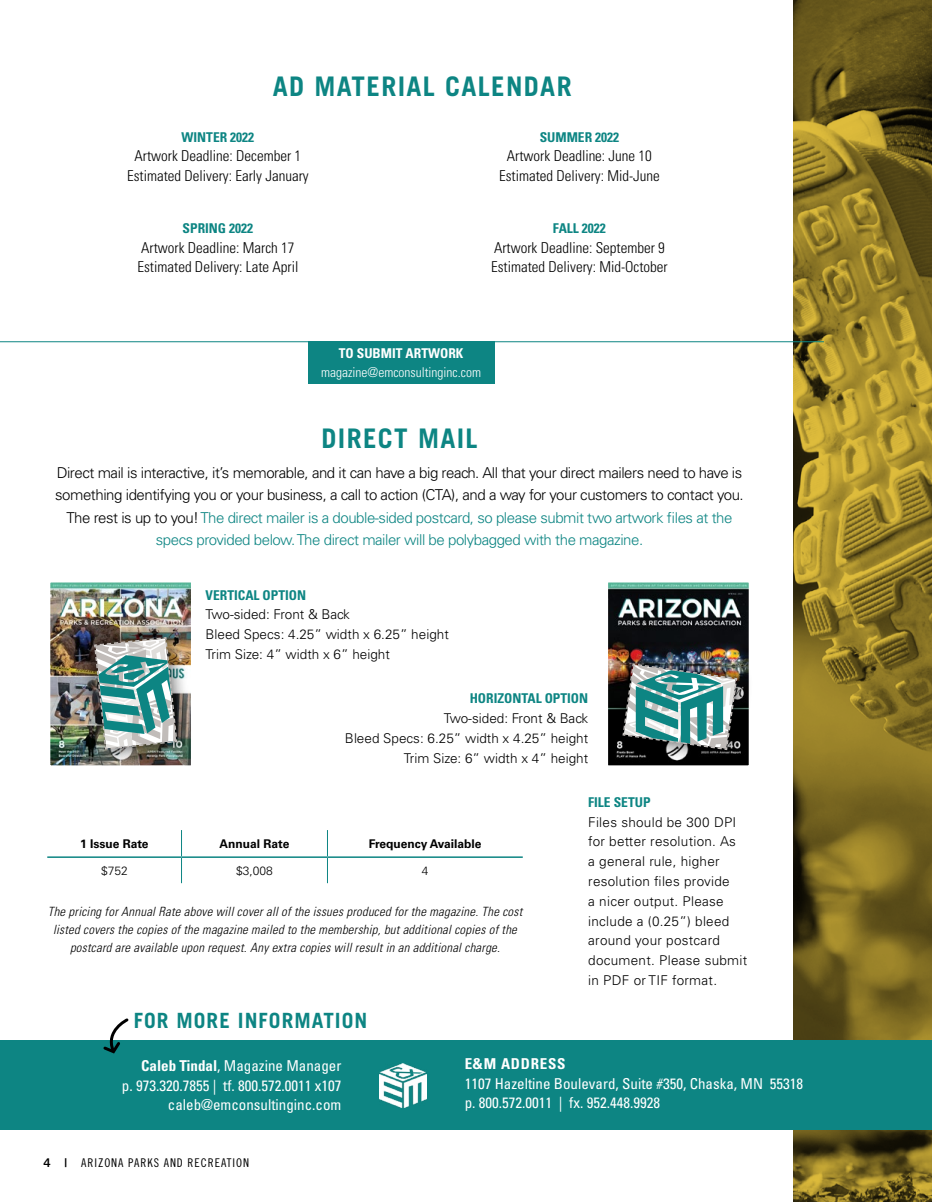
<style>
.page{position:relative;width:932px;height:1202px;background:#fff}
.page>*{position:absolute;margin:0;border:0;box-sizing:border-box;transform-origin:0 0}
.t1{font:700 27px "Trade Gothic LT Std";letter-spacing:.05em;color:#0d8583}
.t2{font:700 21px "Trade Gothic LT Std";letter-spacing:.05em;color:#0d8583}
.t3{font:300 15px/22.5px "Univers LT Std";letter-spacing:-.03em;color:#000;text-align:center}
.t4{font:300 condensed 15px/19.5px "Univers LT Std";color:#000;text-align:center}
.t5{font:condensed 15px/19.5px "Univers LT Std";color:#fff;text-align:right}
.t6{font:700 condensed 15px "Univers LT Std";letter-spacing:.05em;color:#fff}
.t7{font:300 13.5px/19.8px "Univers LT Std";letter-spacing:.02em;color:#000}
.t8{font:300 13.5px/19.8px "Univers LT Std";color:#000}
.t9{font:700 condensed 13.5px "Univers LT Std";color:#0d8583}
.t10{font:300 condensed 13.5px "Univers LT Std";color:#fff}
.t11{font:700 condensed 13.5px "Univers LT Std";color:#fff}
.t12{font:italic 300 condensed 12.75px/18px "Univers LT Std";letter-spacing:.02em;color:#000;text-align:center}
.t13{font:700 12px "Univers LT Std";color:#000}
.t14{font:12px "Trade Gothic LT Std Cn 18";letter-spacing:.08em;color:#000}
.t15{font:300 12px "Univers LT Std";color:#000}
.s1{color:#0d8583}
.s2{font-weight:700}
.s3{font-family:"Trade Gothic LT Std Bd 2"}
</style>
<div class="page">
<svg style="left:793px;top:0;width:139px;height:1202px;background:#847023"></svg>
<div style="left:0;top:1040px;width:932px;height:89px;background:#0d8583"></div>
<img style="left:379px;top:1063px;width:47px;height:44px">
<svg style="left:103px;top:1018px;width:26px;height:36px"></svg>
<hr style="left:0;top:341px;width:823px;height:1px;background:#0d8583">
<div style="left:307px;top:341px;width:187px;height:43px;background:#0d8583"></div>
<hr style="left:47px;top:856px;width:134px;height:2px;background:#0d8583">
<svg style="left:181px;top:830px;width:1px;height:53px"></svg>
<hr style="left:181px;top:856px;width:146px;height:2px;background:#0d8583">
<hr style="left:327px;top:856px;width:196px;height:2px;background:#0d8583">
<svg style="left:327px;top:830px;width:1px;height:53px"></svg>
<img style="left:50px;top:582px;width:141px;height:184px">
<img style="left:608px;top:582px;width:141px;height:184px">
<h1 class="t1" style="left:273px;top:70px;width:300px">AD MATERIAL CALENDAR</h1>
<p class="t9" style="left:181px;top:129px;width:74px">WINTER 2022</p>
<p class="t4" style="left:127px;top:146px;width:183px">Artwork Deadline: December 1<br>Estimated Delivery: Early January</p>
<p class="t9" style="left:183px;top:220px;width:72px">SPRING 2022</p>
<p class="t4" style="left:137px;top:238px;width:162px;text-align:left">Artwork Deadline: March 17<br>Estimated Delivery: Late April</p>
<p class="t9" style="left:539px;top:129px;width:81px">SUMMER 2022</p>
<p class="t4" style="left:499px;top:146px;width:162px">Artwork Deadline: June 10<br>Estimated Delivery: Mid-June</p>
<p class="t9" style="left:553px;top:220px;width:54px">FALL 2022</p>
<p class="t4" style="left:491px;top:238px;width:178px;text-align:left">Artwork Deadline: September 9<br>Estimated Delivery: Mid-October</p>
<p class="t11" style="left:339px;top:345px;width:126px">TO SUBMIT ARTWORK</p>
<p class="t10" style="left:321px;top:364px;width:161px">magazine@emconsultinginc.com</p>
<h1 class="t1" style="left:321px;top:421px;width:158px">DIRECT MAIL</h1>
<p class="t3" style="left:55px;top:461px;width:690px">Direct mail is interactive, it’s memorable, and it can have a big reach. All that your direct mailers need to have is something identifying you or your business, a call to action (CTA), and a way for your customers to contact you.<br>The rest is up to you! <span class="s1">The direct mailer is a double-sided postcard, so please submit two artwork files at the specs provided below. The direct mailer will be polybagged with the magazine.</span></p>
<p class="t9" style="left:206px;top:586px;width:102px">VERTICAL OPTION</p>
<p class="t8" style="left:206px;top:604px;width:245px">Two-sided: Front &amp; Back<br>Bleed Specs: 4.25” width x 6.25” height<br>Trim Size: 4” width x 6” height</p>
<p class="t9" style="left:469px;top:690px;width:120px">HORIZONTAL OPTION</p>
<p class="t8" style="left:345px;top:708px;width:245px;text-align:right">Two-sided: Front &amp; Back<br>Bleed Specs: 6.25” width x 4.25” height<br>Trim Size: 6” width x 4” height</p>
<p class="t13" style="left:80px;top:836px;width:70px">1 Issue Rate</p>
<p class="t13" style="left:219px;top:836px;width:71px">Annual Rate</p>
<p class="t13" style="left:369px;top:836px;width:114px">Frequency Available</p>
<p class="t15" style="left:101px;top:863px;width:28px">$752</p>
<p class="t15" style="left:236px;top:863px;width:38px">$3,008</p>
<p class="t15" style="left:422px;top:863px;width:8px">4</p>
<p class="t12" style="left:48px;top:902px;width:476px">The pricing for Annual Rate above will cover all of the issues produced for the magazine. The cost listed covers the copies of the magazine mailed to the membership, but additional copies of the postcard are available upon request. Any extra copies will result in an additional charge.</p>
<p class="t9" style="left:588px;top:793px;width:64px">FILE SETUP</p>
<p class="t7" style="left:588px;top:812px;width:160px">Files should be 300 DPI for better resolution. As<br>a general rule, higher resolution files provide<br>a nicer output. Please include a (0.25”) bleed around your postcard document. Please submit in PDF or TIF format.</p>
<h2 class="t2" style="left:134px;top:1007px;width:235px">FOR MORE INFORMATION</h2>
<p class="t5" style="left:122px;top:1055px;width:221px"><span class="s2">Caleb Tindal</span>, Magazine Manager<br>p. 973.320.7855 | tf. 800.572.0011 x107 caleb@emconsultinginc.com</p>
<p class="t6" style="left:464px;top:1054px;width:102px">E&amp;M ADDRESS</p>
<p class="t5" style="left:464px;top:1073px;width:340px;text-align:left">1107 Hazeltine Boulevard, Suite #350, Chaska, MN 55318 p. 800.572.0011 | fx. 952.448.9928</p>
<p class="t14" style="left:43px;top:1155px;width:207px"><span class="s3">4 |</span> ARIZONA PARKS AND RECREATION</p>
</div>
